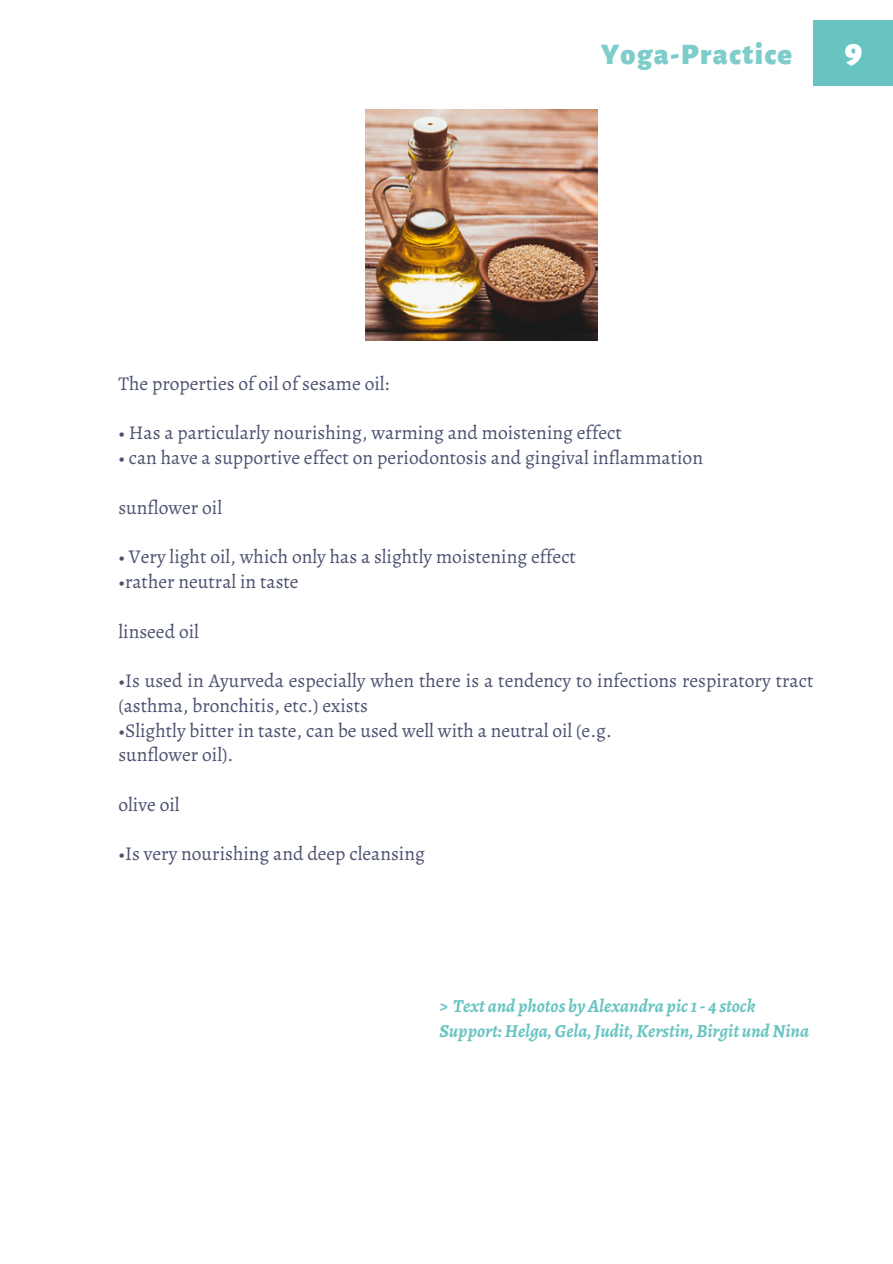
<style>
.page{position:relative;width:893px;height:1264px;background:#fff}
.page>*{position:absolute;margin:0;border:0;box-sizing:border-box;transform-origin:0 0}
.t1{font:900 36px "Alegreya Sans";color:#fff}
.t2{font:900 30px "Alegreya Sans";letter-spacing:.05em;color:#68c4c1}
.t3{font:19.5px/24.8px "Alegreya";color:#4c5270}
.t4{font:italic 700 18.3px/24.8px "Alegreya";color:#68c4c1}
</style>
<div class="page">
<div style="left:813px;top:20px;width:79px;height:65px;background:#68c4c1"></div>
<img style="left:365px;top:110px;width:232px;height:230px">
<h2 class="t2" style="left:601px;top:40px;width:192px">Yoga-Practice</h2>
<h1 class="t1" style="left:844px;top:34px;width:19px">9</h1>
<p class="t3" style="left:118px;top:371px;width:272px">The properties of oil of sesame oil:</p>
<p class="t3" style="left:118px;top:420px;width:505px">• Has a particularly nourishing, warming and moistening effect</p>
<p class="t3" style="left:118px;top:445px;width:586px">• can have a supportive effect on periodontosis and gingival inflammation</p>
<p class="t3" style="left:118px;top:495px;width:105px">sunflower oil</p>
<p class="t3" style="left:118px;top:544px;width:459px">• Very light oil, which only has a slightly moistening effect</p>
<p class="t3" style="left:118px;top:569px;width:182px">•rather neutral in taste</p>
<p class="t3" style="left:118px;top:618px;width:82px">linseed oil</p>
<p class="t3" style="left:118px;top:668px;width:696px">•Is used in Ayurveda especially when there is a tendency to infections respiratory tract (asthma, bronchitis, etc.) exists</p>
<p class="t3" style="left:118px;top:717px;width:495px">•Slightly bitter in taste, can be used well with a neutral oil (e.g. sunflower oil).</p>
<p class="t3" style="left:118px;top:792px;width:63px">olive oil</p>
<p class="t3" style="left:118px;top:841px;width:308px">•Is very nourishing and deep cleansing</p>
<p class="t4" style="left:439px;top:993px;width:371px">&gt; Text and photos byAlexandra pic1- 4 stock<br>Support: Helga,Gela,Judit,Kerstin,Birgit und Nina</p>
</div>
